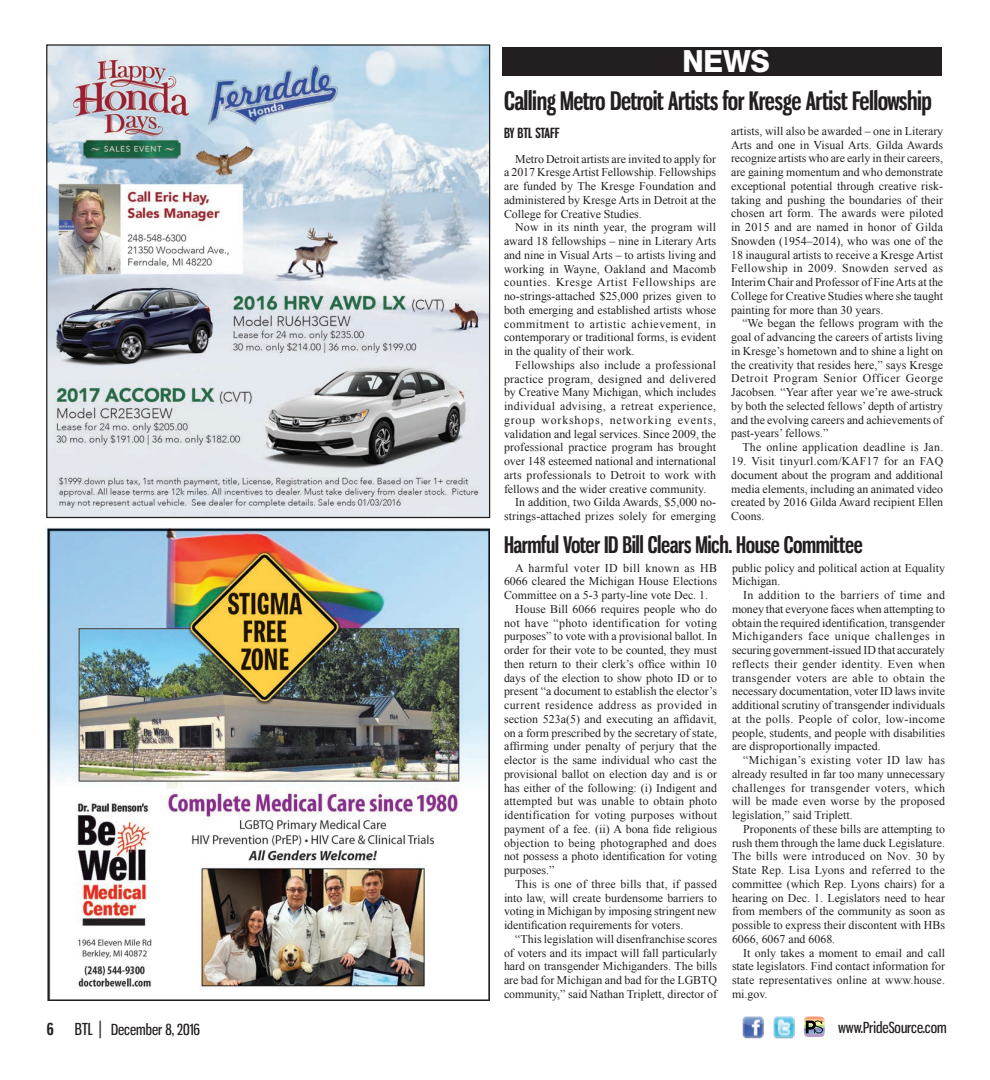
<style>
.page{position:relative;width:990px;height:1080px;background:#fff}
.page>*{position:absolute;margin:0;border:0;box-sizing:border-box;transform-origin:0 0}
.Breif_Box_Title{font:800 30.62px "Helvetica Neue";color:#fff;scale:.94 1}
.t1{font:700 25px "Gnuolane Rg";letter-spacing:-.02em;color:#231f20}
.t2{font:700 22.5px "Gnuolane Rg";letter-spacing:-.02em;color:#231f20}
.t3{font:700 16.25px "Gnuolane Rg";color:#231f20}
.t4{font:15px "Gnuolane Rg";color:#231f20}
.ByLine_New{font:700 13.75px "Gnuolane Rg";color:#231f20}
.Body_Copy{font:11.88px/13.8px "Times New Roman";color:#231f20;text-align:justify}
.Body_Copy-2{font:11.88px "Times New Roman";letter-spacing:.025em;color:#231f20}
.s1{font-size:16.25px}
.s2{font-size:17.5px}
</style>
<div class="page">
<img style="left:773px;top:1016px;width:22px;height:22px">
<img style="left:742px;top:1016px;width:22px;height:22px">
<hr style="left:804px;top:1016px;width:21px;height:3px;background:#f69a7a">
<hr style="left:804px;top:1019px;width:21px;height:3px;background:#fdc88a">
<hr style="left:804px;top:1022px;width:21px;height:3px;background:#f6f3a2">
<hr style="left:804px;top:1025px;width:21px;height:3px;background:#b7d99b">
<hr style="left:804px;top:1028px;width:21px;height:3px;background:#868fc4">
<hr style="left:804px;top:1031px;width:21px;height:3px;background:#8fafd8">
<hr style="left:804px;top:1034px;width:21px;height:3px;background:#bb9cc9">
<svg style="left:806px;top:1021px;width:17px;height:12px"></svg>
<div style="left:502px;top:47px;width:440px;height:29px;background:#231f20"></div>
<img style="left:48px;top:46px;width:440px;height:470px">
<img style="left:46px;top:528px;width:443px;height:472px">
<p class="Breif_Box_Title" style="left:683px;top:43px;width:94px">NEWS</p>
<p class="t1" style="left:504px;top:85px;width:429px">Calling Metro Detroit Artists for Kresge Artist Fellowship</p>
<p class="ByLine_New" style="left:504px;top:124px;width:57px">BY BTL STAFF</p>
<p class="Body_Copy" style="left:504px;top:152px;width:214px;text-indent:11px">Metro Detroit artists are invited to apply for a 2017 Kresge Artist Fellowship. Fellowships are funded by The Kresge Foundation and administered by Kresge Arts in Detroit at the College for Creative Studies.</p>
<p class="Body_Copy" style="left:504px;top:220px;width:214px;text-indent:11px">Now in its ninth year, the program will award 18 fellowships – nine in Literary Arts and nine in Visual Arts – to artists living and working in Wayne, Oakland and Macomb counties. Kresge Artist Fellowships are no-strings-attached $25,000 prizes given to both emerging and established artists whose commitment to artistic achievement, in contemporary or traditional forms, is evident in the quality of their work.</p>
<p class="Body_Copy" style="left:504px;top:358px;width:214px;text-indent:11px">Fellowships also include a professional practice program, designed and delivered by Creative Many Michigan, which includes individual advising, a retreat experience, group workshops, networking events, validation and legal services. Since 2009, the professional practice program has brought over 148 esteemed national and international arts professionals to Detroit to work with fellows and the wider creative community.</p>
<p class="Body_Copy" style="left:504px;top:495px;width:214px;text-align:right">In addition, two Gilda Awards, $5,000 no&shy;strings-attached prizes solely for emerging</p>
<p class="Body_Copy" style="left:731px;top:124px;width:214px">artists, will also be awarded – one in Literary Arts and one in Visual Arts. Gilda Awards recognize artists who are early in their careers, are gaining momentum and who demonstrate exceptional potential through creative risk&shy;taking and pushing the boundaries of their chosen art form. The awards were piloted in 2015 and are named in honor of Gilda Snowden (1954–2014), who was one of the 18 inaugural artists to receive a Kresge Artist Fellowship in 2009. Snowden served as Interim Chair and Professor of Fine Arts at the College for Creative Studies where she taught painting for more than 30 years.</p>
<p class="Body_Copy" style="left:731px;top:316px;width:214px;text-indent:11px">“We began the fellows program with the goal of advancing the careers of artists living in Kresge’s hometown and to shine a light on the creativity that resides here,” says Kresge Detroit Program Senior Officer George Jacobsen. “Year after year we’re awe-struck by both the selected fellows’ depth of artistry and the evolving careers and achievements of past-years’ fellows.”</p>
<p class="Body_Copy-2" style="left:742px;top:439px;width:202px">The online application deadline is Jan.</p>
<p class="Body_Copy" style="left:731px;top:454px;width:214px">19. Visit tinyurl.com/KAF17 for an FAQ document about the program and additional media elements, including an animated video created by 2016 Gilda Award recipient Ellen Coons.</p>
<p class="t2" style="left:504px;top:531px;width:360px">Harmful Voter ID Bill Clears Mich. House Committee</p>
<p class="Body_Copy" style="left:504px;top:561px;width:215px;text-indent:11px">A harmful voter ID bill known as HB 6066 cleared the Michigan House Elections Committee on a 5-3 party-line vote Dec. 1.</p>
<p class="Body_Copy" style="left:504px;top:602px;width:215px;text-indent:11px">House Bill 6066 requires people who do not have “photo identification for voting purposes” to vote with a provisional ballot. In order for their vote to be counted, they must then return to their clerk’s office within 10 days of the election to show photo ID or to present “a document to establish the elector’s current residence address as provided in section 523a(5) and executing an affidavit, on a form prescribed by the secretary of state, affirming under penalty of perjury that the elector is the same individual who cast the provisional ballot on election day and is or has either of the following: (i) Indigent and attempted but was unable to obtain photo identification for voting purposes without payment of a fee. (ii) A bona fide religious objection to being photographed and does not possess a photo identification for voting purposes.”</p>
<p class="Body_Copy" style="left:504px;top:877px;width:215px;text-indent:11px">This is one of three bills that, if passed into law, will create burdensome barriers to voting in Michigan by imposing stringent new identification requirements for voters.</p>
<p class="Body_Copy" style="left:504px;top:932px;width:215px;text-indent:11px">“This legislation will disenfranchise scores of voters and its impact will fall particularly hard on transgender Michiganders. The bills are bad for Michigan and bad for the LGBTQ community,” said Nathan Triplett, director of</p>
<p class="Body_Copy" style="left:732px;top:561px;width:215px">public policy and political action at Equality<br>Michigan.</p>
<p class="Body_Copy" style="left:732px;top:588px;width:215px;text-indent:11px">In addition to the barriers of time and money that everyone faces when attempting to obtain the required identification, transgender Michiganders face unique challenges in securing government-issued ID that accurately reflects their gender identity. Even when transgender voters are able to obtain the necessary documentation, voter ID laws invite additional scrutiny of transgender individuals at the polls. People of color, low-income people, students, and people with disabilities are disproportionally impacted.</p>
<p class="Body_Copy" style="left:732px;top:753px;width:215px;text-indent:11px">“Michigan’s existing voter ID law has already resulted in far too many unnecessary challenges for transgender voters, which will be made even worse by the proposed legislation,” said Triplett.</p>
<p class="Body_Copy" style="left:732px;top:822px;width:215px;text-indent:11px">Proponents of these bills are attempting to rush them through the lame duck Legislature.<br>The bills were introduced on Nov. 30 by State Rep. Lisa Lyons and referred to the committee (which Rep. Lyons chairs) for a hearing on Dec. 1. Legislators need to hear from members of the community as soon as possible to express their discontent with HBs 6066, 6067 and 6068.</p>
<p class="Body_Copy" style="left:732px;top:946px;width:215px;text-indent:11px">It only takes a moment to email and call state legislators. Find contact information for state representatives online at www.house. mi.gov.</p>
<p class="t3" style="left:47px;top:1019px;width:8px">6</p>
<p class="t4" style="left:75px;top:1021px;width:127px"><span class="s1">BTL</span> <span class="s2">|</span> December 8, 2016</p>
<p class="t4" style="left:838px;top:1019px;width:110px">www.PrideSource.com</p>
</div>
